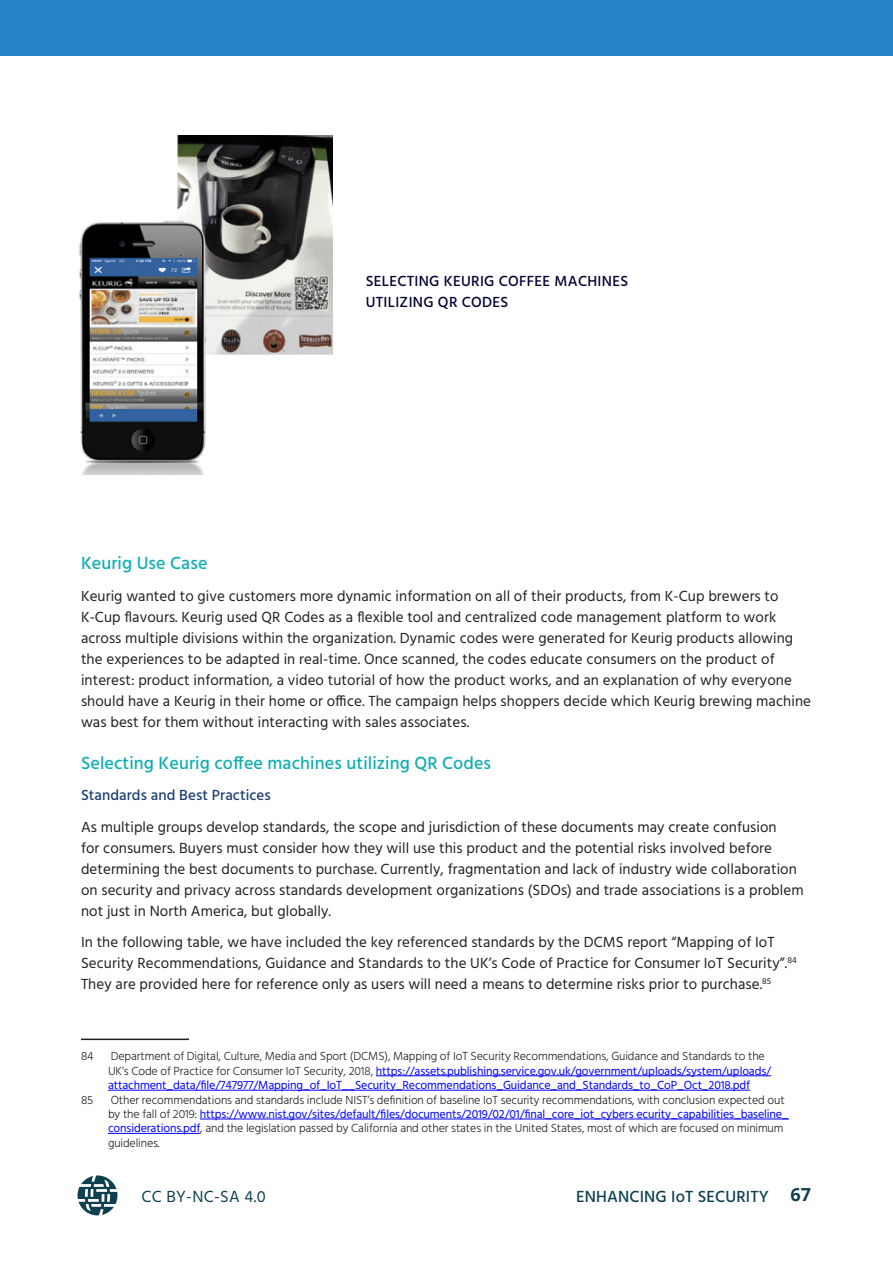
<style>
.page{position:relative;width:893px;height:1263px;background:#fff}
.page>*{position:absolute;margin:0;border:0;box-sizing:border-box;transform-origin:0 0}
.Heading_4{font:500 18px "Hind";letter-spacing:.005em;color:#10aeb1}
.t1{font:500 16.5px "Hind";letter-spacing:.01em;color:#0e4050}
.t2{font:16.5px "Hind";letter-spacing:.02em;color:#0e4050}
.Normal_wrd_1{font:15px/21px "Hind";letter-spacing:.005em;color:#231f20}
.Figure_Title{font:500 15px/21px "Hind";letter-spacing:.02em;color:#003}
.recommedations_Ital{font:500 15px "Hind";letter-spacing:.005em;color:#1d3d73}
.Footnotes{font:300 12px/14.4px "Hind";letter-spacing:-.01em;color:#231f20}
.Footnotes-2{font:12px/14.4px "Hind";letter-spacing:-.01em;color:#00f}
.s1{font-weight:300;color:#231f20}
.s2{font-weight:400;color:#00f}
.s3{font-family:"Open Sans";font-weight:700;font-size:18px}
</style>
<div class="page">
<svg style="left:78px;top:1175px;width:39px;height:40px"></svg>
<div style="left:0;top:0;width:893px;height:56px;background:#2783c5"></div>
<img style="left:79px;top:135px;width:253px;height:339px">
<hr style="left:81px;top:1038px;width:108px;height:2px;background:#231f20">
<hr style="left:376px;top:1075px;width:395px;height:1px;background:#00f">
<hr style="left:108px;top:1090px;width:642px;height:1px;background:#00f">
<hr style="left:200px;top:1119px;width:589px;height:1px;background:#00f">
<hr style="left:108px;top:1133px;width:92px;height:1px;background:#00f">
<p class="Figure_Title" style="left:366px;top:271px;width:264px">SELECTING KEURIG COFFEE MACHINES<br>UTILIZING QR CODES</p>
<p class="Heading_4" style="left:81px;top:551px;width:128px">Keurig Use Case</p>
<p class="Normal_wrd_1" style="left:81px;top:586px;width:731px">Keurig wanted to give customers more dynamic information on all of their products, from K-Cup brewers to K-Cup flavours. Keurig used QR Codes as a flexible tool and centralized code management platform to work across multiple divisions within the organization. Dynamic codes were generated for Keurig products allowing the experiences to be adapted in real-time. Once scanned, the codes educate consumers on the product of interest: product information, a video tutorial of how the product works, and an explanation of why everyone should have a Keurig in their home or office. The campaign helps shoppers decide which Keurig brewing machine was best for them without interacting with sales associates.</p>
<p class="Heading_4" style="left:81px;top:750px;width:412px">Selecting Keurig coffee machines utilizing QR Codes</p>
<p class="recommedations_Ital" style="left:81px;top:785px;width:191px">Standards and Best Practices</p>
<p class="Normal_wrd_1" style="left:81px;top:817px;width:724px">As multiple groups develop standards, the scope and jurisdiction of these documents may create confusion<br>for consumers. Buyers must consider how they will use this product and the potential risks involved before determining the best documents to purchase. Currently, fragmentation and lack of industry wide collaboration on security and privacy across standards development organizations (SDOs) and trade associations is a problem not just in North America, but globally.</p>
<p class="Normal_wrd_1" style="left:81px;top:933px;width:717px">In the following table, we have included the key referenced standards by the DCMS report “Mapping of IoT<br>Security Recommendations, Guidance and Standards to the UK’s Code of Practice for Consumer IoT Security”.<sup>84<br></sup>They are provided here for reference only as users will need a means to determine risks prior to purchase.<sup>85</sup></p>
<p class="Footnotes" style="left:81px;top:1050px;width:14px">84</p>
<p class="Footnotes-2" style="left:108px;top:1050px;width:665px"><span class="s1">Department of Digital, Culture, Media and Sport (DCMS), Mapping of IoT Security Recommendations, Guidance and Standards to the<br>UK’s Code of Practice for Consumer IoT Security, 2018,</span> https://assets.publishing.service.gov.uk/government/uploads/system/uploads/ attachment_data/file/747977/Mapping_of_IoT__Security_Recommendations_Guidance_and_Standards_to_CoP_Oct_2018.pdf</p>
<p class="Footnotes" style="left:81px;top:1093px;width:14px">85</p>
<p class="Footnotes" style="left:108px;top:1093px;width:682px">Other recommendations and standards include NIST’s definition of baseline IoT security recommendations, with conclusion expected out by the fall of 2019: <span class="s2">https://www.nist.gov/sites/default/files/documents/2019/02/01/final_core_iot_cybers ecurity_capabilities_baseline_ considerations.pdf</span>, and the legislation passed by California and other states in the United States, most of which are focused on minimum guidelines.</p>
<p class="t2" style="left:142px;top:1185px;width:126px">CC BY-NC-SA 4.0</p>
<p class="t1" style="left:576px;top:1185px;width:236px">ENHANCING IoT SECURITY <span class="s3">67</span></p>
</div>
